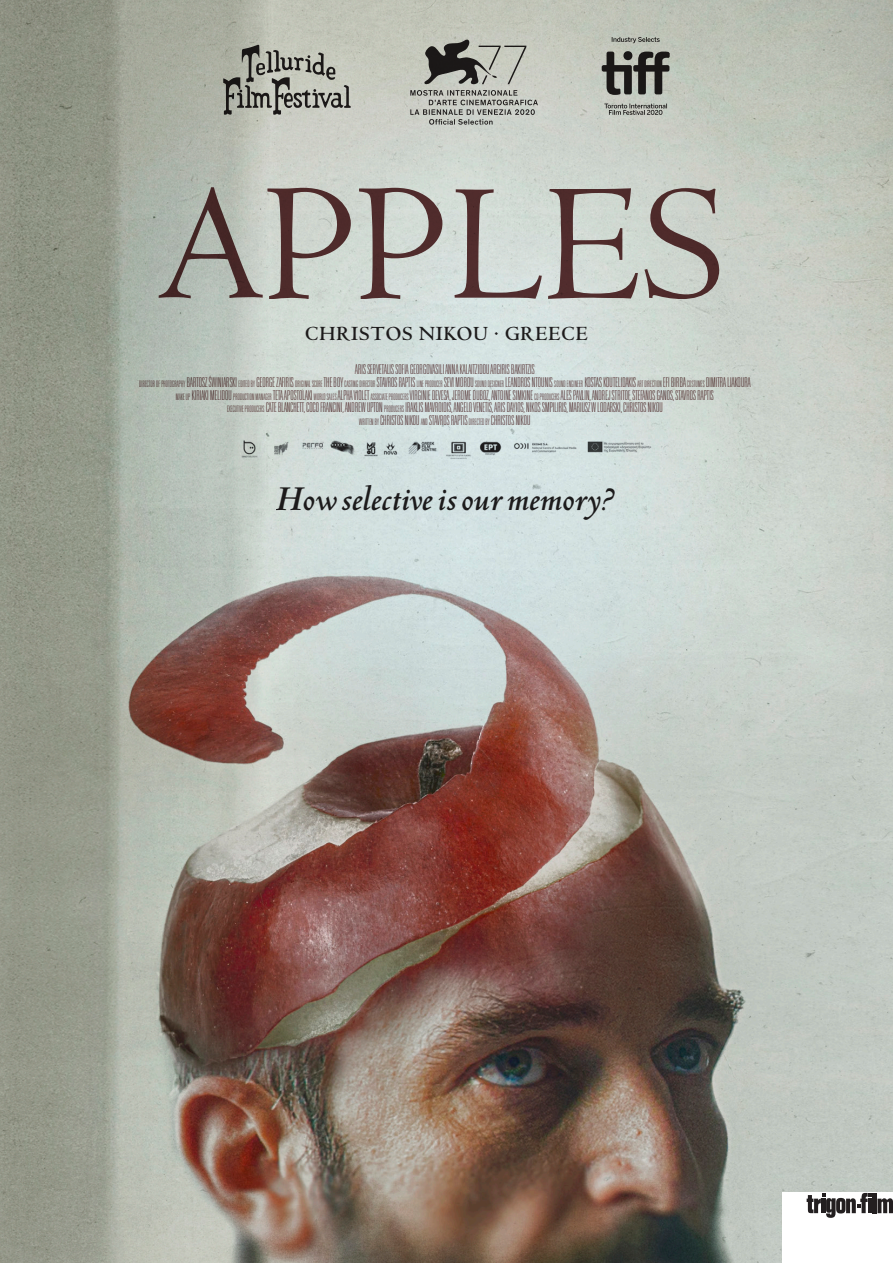
<style>
.page{position:relative;width:893px;height:1263px;background:#fff}
.page>*{position:absolute;margin:0;border:0;box-sizing:border-box;transform-origin:0 0}
.t1{font:172.5px "Centaur MT Std";color:#613335}
.t2{font:italic 700 37.5px "Centaur MT Std";color:#231f20}
.t3{font:700 21px "Centaur MT Std";letter-spacing:.05em;color:#231f20}
.t4{font:100 ultra-condensed 13.5px/12.8px "Univers LT Std";letter-spacing:.01em;color:#613335;text-align:center}
.t5{font:100 ultra-condensed 9px "Univers LT Std";letter-spacing:.02em;color:#613335}
.s1{font-size:13.5px}
.s2{font-size:9px}
</style>
<div class="page">
<img style="left:0;top:0;width:893px;height:1263px">
<div style="left:782px;top:1193px;width:111px;height:70px;background:#fff"></div>
<svg style="left:807px;top:1193px;width:86px;height:25px"></svg>
<svg style="left:410px;top:39px;width:128px;height:86px;background:#a4a69e"></svg>
<svg style="left:223px;top:45px;width:128px;height:70px;background:#9b9d93"></svg>
<svg style="left:602px;top:37px;width:68px;height:78px;background:#868881"></svg>
<img style="left:234px;top:434px;width:425px;height:33px">
<h1 class="t1" style="left:157px;top:150px;width:568px">APPLES</h1>
<h3 class="t3" style="left:305px;top:322px;width:284px">CHRISTOS NIKOU · GREECE</h3>
<p class="t4" style="left:355px;top:363px;width:181px">ARIS SERVETALIS SOFIA GEORGOVASILI ANNA KALAITZIDOU ARGIRIS BAKIRTZIS</p>
<p class="t5" style="left:139px;top:379px;width:613px">DIRECTOR OF PHOTOGRAPHY <span class="s1">BARTOSZ SWINIARSKI</span> EDITED BY <span class="s1">GEORGE ZAFIRIS</span> ORIGINAL SCORE <span class="s1">THE BOY</span> CASTING DIRECTOR <span class="s1">STAVROS RAPTIS</span> LINE PRODUCER <span class="s1">SEVI MOROU</span> SOUND DESIGNER <span class="s1">LEANDROS NTOUNIS</span> SOUND ENGINEER <span class="s1">KOSTAS KOUTELIDAKIS</span> ART DIRECTION <span class="s1">EFI BIRBA</span> COSTUMES <span class="s1">DIMITRA LIAKOURA</span></p>
<p class="t4" style="left:176px;top:389px;width:539px"><span class="s2">MAKE UP</span> KIRIAKI MELIDOU <span class="s2">PRODUCTION MANAGER</span> TETA APOSTOLAKI <span class="s2">WORLD SALES</span> ALPHA VIOLET <span class="s2">ASSOCIATE PRODUCERS</span> VIRGINIE DEVESA, JEROME DUBOZ, ANTOINE SIMKINE <span class="s2">CO-PRODUCERS</span> ALES PAVLIN, ANDREJ STRITOF, STEFANOS GANOS, STAVROS RAPTIS<br><span class="s2">EXECUTIVE PRODUCERS</span> CATE BLANCHETT, COCO FRANCINI, ANDREW UPTON <span class="s2">PRODUCERS</span> IRAKLIS MAVROIDIS, ANGELO VENETIS, ARIS DAYIOS, NIKOS SMPILIRIS, MARIUSZ W LODARSKI, CHRISTOS NIKOU<br><span class="s2">WRITTEN BY</span> CHRISTOS NIKOU <span class="s2">AND</span> STAVROS RAPTIS <span class="s2">DIRECTED BY</span> CHRISTOS NIKOU</p>
<p class="t4" style="left:210px;top:374px;width:3px">´</p>
<h2 class="t2" style="left:276px;top:480px;width:339px">How selective is our memory?</h2>
</div>
